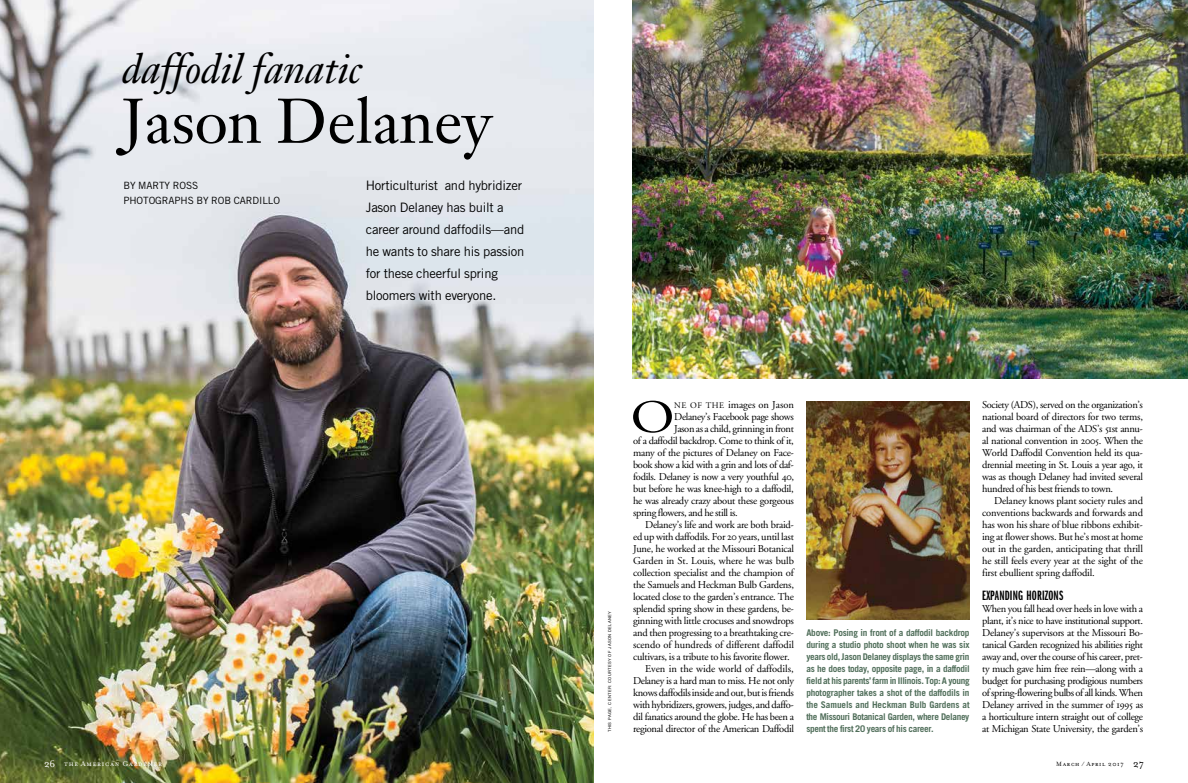
<style>
.page{position:relative;width:1188px;height:783px;background:#fff}
.page>*{position:absolute;margin:0;border:0;box-sizing:border-box;transform-origin:0 0}
.t1{font:62px "Janson Text";letter-spacing:-.005em;color:#000}
.t2{font:46.4px "Adobe Garamond Regular Os F";color:#000;scale:1.19 1}
.t3{font:italic 42px "Janson Text";letter-spacing:-.005em;color:#000}
.t4{font:14px "Franklin Gothic Demi X Comp";letter-spacing:.01em;color:#000}
.t5{font:13px/22px "Trade Gothic";letter-spacing:-.015em;color:#000}
.t6{font:10.5px/12px "Adobe Garamond Regular Os F";letter-spacing:-.025em;color:#000;text-align:justify}
.t7{font:10.5px "Adobe Garamond Regular Os F";letter-spacing:-.005em;color:#000}
.t8{font:10px/15px "Trade Gothic";letter-spacing:-.005em;color:#000}
.t9{font:700 9.2px/12px "Trade Gothic";letter-spacing:-.035em;color:#516f5b;text-align:justify}
.t10{font:8px "Mrs Eaves Small Caps";letter-spacing:.09em;color:#fff}
.t11{font:7px "Mrs Eaves Small Caps";letter-spacing:.095em;color:#000}
.t12{font:4px "Helvetica";letter-spacing:.095em;color:#000}
.s1{font-family:"Mrs Eaves Roman";font-size:11px}
.s2{font-size:8.5px}
.s3{font-family:"Mrs Eaves Roman"}
</style>
<div class="page">
<img style="left:0;top:0;width:594px;height:783px">
<img style="left:632px;top:0;width:556px;height:378px">
<img style="left:806px;top:401px;width:164px;height:219px">
<h3 class="t3" style="left:122px;top:42px;width:241px">daffodil fanatic</h3>
<h1 class="t1" style="left:122px;top:82px;width:372px">Jason Delaney</h1>
<p class="t5" style="left:366px;top:174px;width:160px">Horticulturist and hybridizer<br>Jason Delaney has built a career around daffodils—and he wants to share his passion for these cheerful spring bloomers with everyone.</p>
<p class="t8" style="left:123px;top:178px;width:158px">by marty ross<br>photographs by rob cardillo</p>
<p class="t10" style="left:44px;top:759px;width:119px"><span class="s1">26</span> the American Gardener</p>
<p class="t12" style="left:607px;top:732px;width:122px;rotate:-90deg">this page, center: courtesy of jason delaney</p>
<h2 class="t2" style="left:631px;top:393px;width:38px">O</h2>
<p class="t7" style="left:674px;top:399px;width:121px"><span class="s2">ne o f t he</span> images on Jason</p>
<p class="t6" style="left:674px;top:411px;width:121px">Delaney’s Facebook page shows</p>
<p class="t6" style="left:674px;top:423px;width:121px">Jason as a child, grinning in front</p>
<p class="t6" style="left:633px;top:435px;width:162px">of a daffodil backdrop. Come to think of it,</p>
<p class="t6" style="left:633px;top:447px;width:162px">many of the pictures of Delaney on Face-</p>
<p class="t6" style="left:633px;top:459px;width:162px">book show a kid with a grin and lots of daf-</p>
<p class="t6" style="left:633px;top:471px;width:162px">fodils. Delaney is now a very youthful 40,</p>
<p class="t6" style="left:633px;top:483px;width:162px">but before he was knee-high to a daffodil,</p>
<p class="t6" style="left:633px;top:495px;width:162px">he was already crazy about these gorgeous</p>
<p class="t6" style="left:633px;top:507px;width:106px">spring flowers, and he still is.</p>
<p class="t6" style="left:645px;top:519px;width:150px">Delaney’s life and work are both braid-</p>
<p class="t6" style="left:633px;top:531px;width:162px">ed up with daffodils. For 20 years, until last</p>
<p class="t6" style="left:633px;top:543px;width:162px">June, he worked at the Missouri Botanical</p>
<p class="t7" style="left:633px;top:555px;width:162px">Garden in St. Louis, where he was bulb</p>
<p class="t6" style="left:633px;top:567px;width:162px">collection specialist and the champion of</p>
<p class="t6" style="left:633px;top:579px;width:162px">the Samuels and Heckman Bulb Gardens,</p>
<p class="t6" style="left:633px;top:591px;width:162px">located close to the garden’s entrance. The</p>
<p class="t6" style="left:633px;top:603px;width:162px">splendid spring show in these gardens, be-</p>
<p class="t6" style="left:633px;top:615px;width:162px">ginning with little crocuses and snowdrops</p>
<p class="t6" style="left:633px;top:627px;width:162px">and then progressing to a breathtaking cre-</p>
<p class="t7" style="left:633px;top:639px;width:162px">scendo of hundreds of different daffodil</p>
<p class="t6" style="left:633px;top:651px;width:158px">cultivars, is a tribute to his favorite flower.</p>
<p class="t7" style="left:645px;top:663px;width:150px">Even in the wide world of daffodils,</p>
<p class="t6" style="left:633px;top:675px;width:162px">Delaney is a hard man to miss. He not only</p>
<p class="t6" style="left:633px;top:687px;width:162px">knows daffodils inside and out, but is friends</p>
<p class="t6" style="left:633px;top:699px;width:162px">with hybridizers, growers, judges, and daffo-</p>
<p class="t6" style="left:633px;top:711px;width:162px">dil fanatics around the globe. He has been a</p>
<p class="t6" style="left:633px;top:723px;width:162px">regional director of the American Daffodil</p>
<p class="t9" style="left:806px;top:627px;width:165px">Above: Posing in front of a daffodil backdrop during a studio photo shoot when he was six years old, Jason Delaney displays the same grin as he does today, opposite page, in a daffodil field at his parents’ farm in Illinois. Top: A young photographer takes a shot of the daffodils in the Samuels and Heckman Bulb Gardens at the Missouri Botanical Garden, where Delaney spent the first 20 years of his career.</p>
<p class="t6" style="left:982px;top:399px;width:162px">Society (ADS), served on the organization’s national board of directors for two terms, and was chairman of the ADS’s 51st annu&shy;al national convention in 2005. When the World Daffodil Convention held its qua&shy;drennial meeting in St. Louis a year ago, it was as though Delaney had invited several hundred of his best friends to town.</p>
<p class="t6" style="left:982px;top:495px;width:162px;text-indent:12px">Delaney knows plant society rules and conventions backwards and forwards and has won his share of blue ribbons exhibit&shy;ing at flower shows. But he’s most at home out in the garden, anticipating that thrill he still feels every year at the sight of the first ebullient spring daffodil.</p>
<h3 class="t4" style="left:982px;top:588px;width:83px">EXPANDING HORIZONS</h3>
<p class="t6" style="left:982px;top:603px;width:162px">When you fall head over heels in love with a plant, it’s nice to have institutional support.<br>Delaney’s supervisors at the Missouri Bo&shy;tanical Garden recognized his abilities right away and, over the course of his career, pret&shy;ty much gave him free rein—along with a budget for purchasing prodigious numbers of spring-flowering bulbs of all kinds. When Delaney arrived in the summer of 1995 as a horticulture intern straight out of college at Michigan State University, the garden’s</p>
<p class="t11" style="left:1056px;top:760px;width:89px">March / April <span class="s3">2017</span> <span class="s1">27</span></p>
</div>
